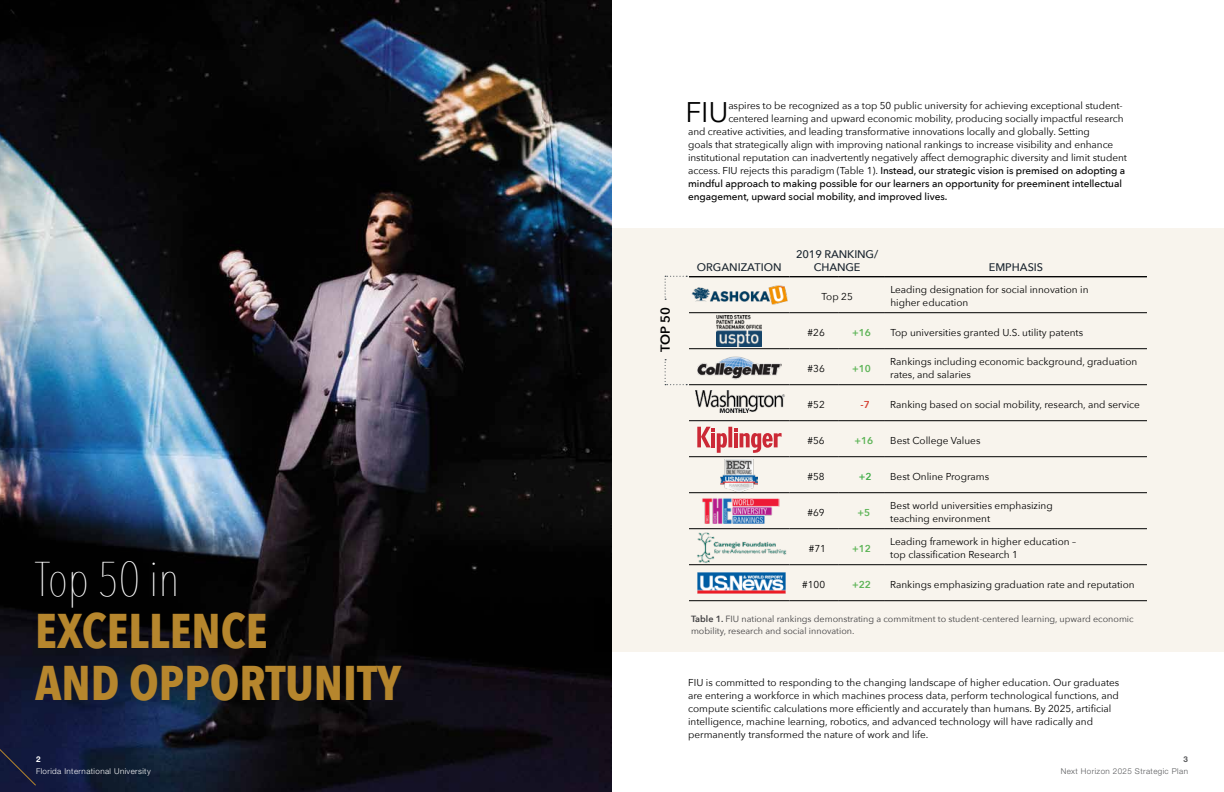
<style>
.page{position:relative;width:1224px;height:792px;background:#fff}
.page>*{position:absolute;margin:0;border:0;box-sizing:border-box;transform-origin:0 0}
.t1{font:700 48.6px/52px "Avenir Next Condensed";color:#b6862d}
.t2{font:200 48.6px "Avenir Next Condensed";color:#fff}
.t3{font:28.4px "Avenir Next";color:#000}
.t4{font:600 13px "Avenir Next";color:#000}
.t5{font:500 11px/13.5px "Avenir Next";color:#1b2630;text-align:center}
.t6{font:10px/13px "Avenir Next";color:#000}
.t7{font:500 10px "Avenir Next";letter-spacing:-.005em;color:#000}
.t8{font:600 10px "Avenir Next";color:#5bb355}
.t9{font:600 10px "Avenir Next";color:#d54134}
.t10{font:600 10px "Avenir Next";color:#41ad49}
.t11{font:9px/12px "Avenir Next";color:#414042}
.t12{font:300 8px "Helvetica Neue LT Std";letter-spacing:.05em;color:#fff}
.t13{font:300 8px "Helvetica Neue LT Std";letter-spacing:.05em;color:#58595b}
.t14{font:700 8px "Helvetica Neue LT Std";color:#fff}
.t15{font:700 8px "Helvetica Neue LT Std";color:#58595b}
.s1{font-weight:400}
.s2{font-weight:600}
</style>
<div class="page">
<div style="left:594px;top:228px;width:630px;height:424px;background:#f8f4ed"></div>
<img style="left:0;top:0;width:612px;height:792px">
<hr style="left:689px;top:276px;width:100px;height:1px;background:#000">
<hr style="left:789px;top:276px;width:49px;height:1px;background:#000">
<hr style="left:838px;top:276px;width:47px;height:1px;background:#000">
<hr style="left:885px;top:276px;width:262px;height:1px;background:#000">
<hr style="left:689px;top:313px;width:100px;height:1px;background:#000">
<hr style="left:789px;top:313px;width:49px;height:1px;background:#000">
<hr style="left:838px;top:313px;width:47px;height:1px;background:#000">
<hr style="left:885px;top:313px;width:262px;height:1px;background:#000">
<hr style="left:689px;top:349px;width:100px;height:1px;background:#000">
<hr style="left:789px;top:349px;width:49px;height:1px;background:#000">
<hr style="left:838px;top:349px;width:47px;height:1px;background:#000">
<hr style="left:885px;top:349px;width:262px;height:1px;background:#000">
<hr style="left:689px;top:385px;width:100px;height:1px;background:#000">
<hr style="left:789px;top:385px;width:49px;height:1px;background:#000">
<hr style="left:838px;top:385px;width:47px;height:1px;background:#000">
<hr style="left:885px;top:385px;width:262px;height:1px;background:#000">
<hr style="left:689px;top:421px;width:100px;height:1px;background:#000">
<hr style="left:689px;top:457px;width:100px;height:1px;background:#000">
<hr style="left:689px;top:493px;width:100px;height:1px;background:#000">
<hr style="left:689px;top:529px;width:100px;height:1px;background:#000">
<hr style="left:689px;top:565px;width:100px;height:1px;background:#000">
<hr style="left:689px;top:601px;width:100px;height:1px;background:#000">
<hr style="left:789px;top:421px;width:49px;height:1px;background:#000">
<hr style="left:838px;top:421px;width:47px;height:1px;background:#000">
<hr style="left:789px;top:457px;width:49px;height:1px;background:#000">
<hr style="left:838px;top:457px;width:47px;height:1px;background:#000">
<hr style="left:789px;top:493px;width:49px;height:1px;background:#000">
<hr style="left:838px;top:493px;width:47px;height:1px;background:#000">
<hr style="left:789px;top:529px;width:49px;height:1px;background:#000">
<hr style="left:838px;top:529px;width:47px;height:1px;background:#000">
<hr style="left:789px;top:565px;width:49px;height:1px;background:#000">
<hr style="left:838px;top:565px;width:47px;height:1px;background:#000">
<hr style="left:789px;top:601px;width:49px;height:1px;background:#000">
<hr style="left:838px;top:601px;width:47px;height:1px;background:#000">
<hr style="left:885px;top:421px;width:262px;height:1px;background:#000">
<hr style="left:885px;top:457px;width:262px;height:1px;background:#000">
<hr style="left:885px;top:493px;width:262px;height:1px;background:#000">
<hr style="left:885px;top:529px;width:262px;height:1px;background:#000">
<hr style="left:885px;top:565px;width:262px;height:1px;background:#000">
<hr style="left:885px;top:601px;width:262px;height:1px;background:#000">
<svg style="left:665px;top:276px;width:22px;height:24px"></svg>
<svg style="left:665px;top:359px;width:22px;height:26px"></svg>
<img style="left:691px;top:286px;width:97px;height:18px">
<img style="left:717px;top:316px;width:45px;height:30px">
<img style="left:697px;top:349px;width:84px;height:31px">
<img style="left:721px;top:459px;width:37px;height:32px">
<img style="left:695px;top:390px;width:90px;height:22px">
<img style="left:702px;top:498px;width:78px;height:26px">
<img style="left:698px;top:572px;width:87px;height:21px">
<img style="left:694px;top:529px;width:95px;height:36px">
<svg style="left:697px;top:427px;width:84px;height:26px"></svg>
<svg style="left:0;top:456px;width:37px;height:331px;background:#181829"></svg>
<h2 class="t3" style="left:685px;top:88px;width:45px">FIU</h2>
<p class="t6" style="left:728px;top:99px;width:396px">aspires to be recognized as a top 50 public university for achieving exceptional student-</p>
<p class="t6" style="left:728px;top:112px;width:397px">centered learning and upward economic mobility, producing socially impactful research</p>
<p class="t6" style="left:688px;top:125px;width:403px">and creative activities, and leading transformative innovations locally and globally. Setting</p>
<p class="t6" style="left:688px;top:138px;width:427px">goals that strategically align with improving national rankings to increase visibility and enhance</p>
<p class="t6" style="left:688px;top:151px;width:440px">institutional reputation can inadvertently negatively affect demographic diversity and limit student</p>
<p class="t7" style="left:688px;top:162px;width:439px"><span class="s1">access. FIU rejects this paradigm (Table 1).</span> Instead, our strategic vision is premised on adopting a</p>
<p class="t7" style="left:688px;top:175px;width:435px">mindful approach to making possible for our learners an opportunity for preeminent intellectual</p>
<p class="t7" style="left:688px;top:188px;width:261px">engagement, upward social mobility, and improved lives.</p>
<p class="t5" style="left:697px;top:260px;width:86px">ORGANIZATION</p>
<p class="t5" style="left:796px;top:247px;width:84px">2019 RANKING/<br>CHANGE</p>
<p class="t5" style="left:989px;top:260px;width:56px">EMPHASIS</p>
<p class="t6" style="left:822px;top:289px;width:33px">Top 25</p>
<p class="t6" style="left:890px;top:283px;width:200px">Leading designation for social innovation in higher education</p>
<p class="t6" style="left:808px;top:325px;width:19px">#26</p>
<p class="t8" style="left:852px;top:324px;width:20px">+16</p>
<p class="t6" style="left:890px;top:325px;width:194px">Top universities granted U.S. utility patents</p>
<p class="t6" style="left:808px;top:361px;width:19px">#36</p>
<p class="t8" style="left:852px;top:360px;width:20px">+10</p>
<p class="t6" style="left:890px;top:355px;width:249px">Rankings including economic background, graduation rates, and salaries</p>
<p class="t6" style="left:808px;top:397px;width:19px">#52</p>
<p class="t9" style="left:861px;top:396px;width:11px">-7</p>
<p class="t6" style="left:890px;top:397px;width:251px">Ranking based on social mobility, research, and service</p>
<p class="t6" style="left:808px;top:433px;width:19px">#56</p>
<p class="t8" style="left:855px;top:432px;width:20px">+16</p>
<p class="t6" style="left:890px;top:433px;width:92px">Best College Values</p>
<p class="t6" style="left:808px;top:469px;width:19px">#58</p>
<p class="t10" style="left:859px;top:468px;width:14px">+2</p>
<p class="t6" style="left:890px;top:469px;width:100px">Best Online Programs</p>
<p class="t6" style="left:808px;top:505px;width:19px">#69</p>
<p class="t8" style="left:858px;top:504px;width:14px">+5</p>
<p class="t6" style="left:890px;top:499px;width:164px">Best world universities emphasizing teaching environment</p>
<p class="t6" style="left:809px;top:541px;width:19px">#71</p>
<p class="t8" style="left:852px;top:540px;width:20px">+12</p>
<p class="t6" style="left:890px;top:535px;width:187px">Leading framework in higher education – top classification Research 1</p>
<p class="t6" style="left:802px;top:577px;width:24px">#100</p>
<p class="t8" style="left:852px;top:576px;width:20px">+22</p>
<p class="t6" style="left:890px;top:577px;width:246px">Rankings emphasizing graduation rate and reputation</p>
<p class="t11" style="left:691px;top:613px;width:444px"><span class="s2">Table 1.</span> FIU national rankings demonstrating a commitment to student-centered learning, upward economic mobility, research and social innovation.</p>
<h3 class="t4" style="left:654px;top:352px;width:47px;rotate:-90deg">TOP 50</h3>
<h1 class="t2" style="left:35px;top:550px;width:146px">Top 50 in</h1>
<h1 class="t1" style="left:35px;top:604px;width:368px">EXCELLENCE<br>AND OPPORTUNITY</h1>
<p class="t6" style="left:688px;top:676px;width:433px">FIU is committed to responding to the changing landscape of higher education. Our graduates are entering a workforce in which machines process data, perform technological functions, and compute scientific calculations more efficiently and accurately than humans. By 2025, artificial intelligence, machine learning, robotics, and advanced technology will have radically and permanently transformed the nature of work and life.</p>
<p class="t13" style="left:1061px;top:766px;width:129px">Next Horizon 2025 Strategic Plan</p>
<p class="t14" style="left:36px;top:754px;width:6px">2</p>
<p class="t15" style="left:1184px;top:754px;width:6px">3</p>
<p class="t12" style="left:36px;top:766px;width:116px">Florida International University</p>
</div>
